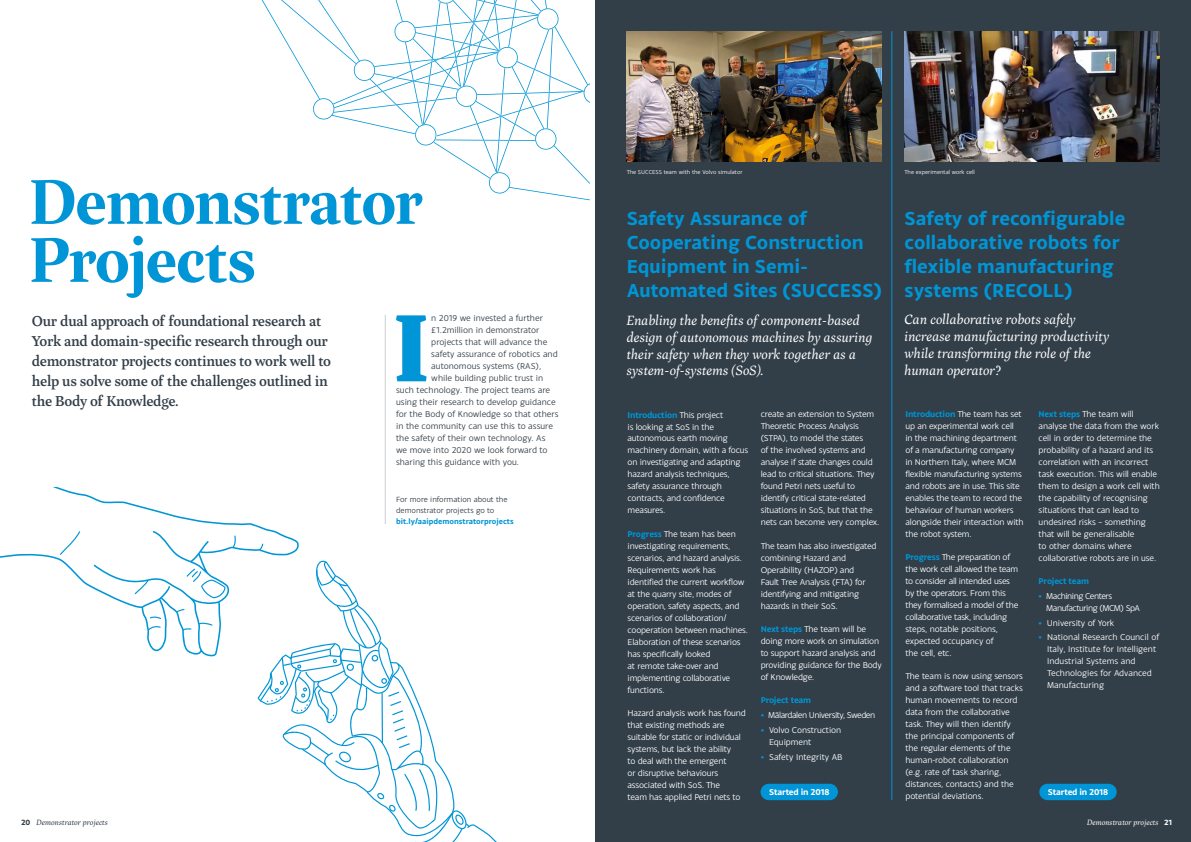
<style>
.page{position:relative;width:1191px;height:842px;background:#fff}
.page>*{position:absolute;margin:0;border:0;box-sizing:border-box;transform-origin:0 0}
.t1{font:900 99.9px "Inka A Text";color:#0095d6}
.t2{font:700 66px/58px "Inka A Title";letter-spacing:-.02em;color:#0095d6}
.t3{font:700 20px/24px "Monsal Gothic";color:#0095d6}
.t4{font:500 15px/20px "Inka A Text";letter-spacing:-.02em;color:#323e48}
.t5{font:italic 14px/16.8px "Inka A Text";color:#fff}
.t6{font:9px/12px "Monsal Gothic";letter-spacing:-.02em;color:#fff}
.t7{font:9px "Monsal Gothic";color:#323e48}
.t8{font:9px/12px "Monsal Gothic";color:#fff}
.t9{font:9px/12px "Monsal Gothic";letter-spacing:-.05em;color:#fff}
.t10{font:700 9px "Monsal Gothic";letter-spacing:-.02em;color:#fff}
.t11{font:700 9px "Monsal Gothic";letter-spacing:-.02em;color:#0095d6}
.t12{font:8px/11px "Monsal Gothic";color:#323e48}
.t13{font:700 8px "Monsal Gothic";color:#0095d6}
.t14{font:italic 8px "Inka A Text";color:#323e48}
.t15{font:italic 8px "Inka A Text";color:#fff}
.t16{font:6px "Monsal Gothic";color:#fff}
.s1{font-weight:700;color:#0095d6}
.s2{font-weight:800;color:#0095d6}
.s3{font-family:"Monsal Gothic";font-weight:700;font-style:normal}
</style>
<div class="page">
<div style="left:595px;top:0;width:596px;height:842px;background:#323e48"></div>
<img style="left:904px;top:31px;width:255px;height:130px">
<hr style="left:891px;top:31px;width:1px;height:769px;background:#0095d6">
<img style="left:626px;top:31px;width:256px;height:130px">
<div style="left:1039px;top:784px;width:77px;height:16px;background:#0095d6;border-radius:8px"></div>
<div style="left:760px;top:784px;width:78px;height:16px;background:#0095d6;border-radius:8px"></div>
<hr style="left:385px;top:315px;width:1px;height:209px;background:#cdd1d3">
<svg style="left:261px;top:0;width:329px;height:200px"></svg>
<svg style="left:0;top:488px;width:299px;height:168px"></svg>
<svg style="left:150px;top:616px;width:11px;height:3px"></svg>
<svg style="left:187px;top:569px;width:39px;height:29px"></svg>
<svg style="left:60px;top:531px;width:20px;height:24px"></svg>
<svg style="left:257px;top:560px;width:240px;height:282px"></svg>
<h2 class="t2" style="left:29px;top:173px;width:396px">Demonstrator<br>Projects</h2>
<h3 class="t4" style="left:32px;top:311px;width:301px">Our dual approach of foundational research at York and domain-specific research through our demonstrator projects continues to work well to help us solve some of the challenges outlined in the Body of Knowledge.</h3>
<h1 class="t1" style="left:392px;top:288px;width:39px">I</h1>
<p class="t7" style="left:431px;top:313px;width:113px">n 2019 we invested a further</p>
<p class="t7" style="left:431px;top:325px;width:110px">£1.2million in demonstrator</p>
<p class="t7" style="left:431px;top:337px;width:118px">projects that will advance the</p>
<p class="t7" style="left:431px;top:349px;width:128px">safety assurance of robotics and</p>
<p class="t7" style="left:431px;top:361px;width:111px">autonomous systems (RAS),</p>
<p class="t7" style="left:431px;top:373px;width:113px">while building public trust in</p>
<p class="t7" style="left:396px;top:385px;width:156px">such technology. The project teams are</p>
<p class="t7" style="left:396px;top:397px;width:161px">using their research to develop guidance</p>
<p class="t7" style="left:396px;top:409px;width:164px">for the Body of Knowledge so that others</p>
<p class="t7" style="left:396px;top:421px;width:159px">in the community can use this to assure</p>
<p class="t7" style="left:396px;top:433px;width:151px">the safety of their own technology. As</p>
<p class="t7" style="left:396px;top:445px;width:153px">we move into 2020 we look forward to</p>
<p class="t7" style="left:396px;top:457px;width:125px">sharing this guidance with you.</p>
<p class="t12" style="left:396px;top:494px;width:113px">For more information about the demonstrator projects go to</p>
<p class="t13" style="left:396px;top:516px;width:119px">bit.ly/aaipdemonstratorprojects</p>
<p class="t16" style="left:626px;top:168px;width:117px">The SUCCESS team with the Volvo simulator</p>
<p class="t16" style="left:904px;top:168px;width:72px">The experimental work cell</p>
<h3 class="t3" style="left:626px;top:206px;width:257px">Safety Assurance of<br>Cooperating Construction<br>Equipment in Semi-<br>Automated Sites (SUCCESS)</h3>
<h3 class="t5" style="left:626px;top:312px;width:247px">Enabling the benefits of component-based design of autonomous machines by assuring their safety when they work together as a system-of-systems (SoS).</h3>
<h3 class="t3" style="left:904px;top:206px;width:222px">Safety of reconfigurable collaborative robots for flexible manufacturing systems (RECOLL)</h3>
<h3 class="t5" style="left:904px;top:311px;width:206px">Can collaborative robots safely increase manufacturing productivity while transforming the role of the human operator?</h3>
<p class="t6" style="left:627px;top:408px;width:122px"><span class="s1">Introduction</span> This project<br>is looking at SoS in the autonomous earth moving machinery domain, with a focus on investigating and adapting hazard analysis techniques, safety assurance through contracts, and confidence measures.</p>
<p class="t6" style="left:627px;top:527px;width:122px"><span class="s1">Progress</span> The team has been investigating requirements, scenarios, and hazard analysis.<br>Requirements work has identified the current workflow at the quarry site, modes of operation, safety aspects, and scenarios of collaboration/ cooperation between machines.<br>Elaboration of these scenarios has specifically looked<br>at remote take-over and implementing collaborative functions.</p>
<p class="t6" style="left:627px;top:707px;width:120px">Hazard analysis work has found that existing methods are suitable for static or individual systems, but lack the ability<br>to deal with the emergent<br>or disruptive behaviours associated with SoS. The<br>team has applied Petri nets to</p>
<p class="t6" style="left:905px;top:407px;width:120px"><span class="s1">Introduction</span> The team has set up an experimental work cell<br>in the machining department of a manufacturing company in Northern Italy, where MCM flexible manufacturing systems and robots are in use. This site enables the team to record the behaviour of human workers alongside their interaction with the robot system.</p>
<p class="t6" style="left:905px;top:551px;width:114px"><span class="s1">Progress</span> The preparation of the work cell allowed the team to consider all intended uses by the operators. From this they formalised a model of the collaborative task, including steps, notable positions, expected occupancy of<br>the cell, etc.</p>
<p class="t6" style="left:905px;top:670px;width:119px">The team is now using sensors and a software tool that tracks human movements to record data from the collaborative task. They will then identify the principal components of the regular elements of the human-robot collaboration (e.g. rate of task sharing, distances, contacts) and the potential deviations.</p>
<p class="t6" style="left:1038px;top:407px;width:123px"><span class="s1">Next steps</span> The team will analyse the data from the work cell in order to determine the probability of a hazard and its correlation with an incorrect task execution. This will enable them to design a work cell with the capability of recognising situations that can lead to undesired risks – something that will be generalisable<br>to other domains where collaborative robots are in use.</p>
<p class="t11" style="left:1038px;top:575px;width:52px">Project team</p>
<p class="t9" style="left:1046px;top:589px;width:95px;text-indent:-8px"><span class="s2">•</span> Machining Centers<br>Manufacturing (MCM) SpA</p>
<p class="t6" style="left:1038px;top:616px;width:77px"><span class="s2">•</span> University of York</p>
<p class="t8" style="left:1047px;top:631px;width:114px;text-indent:-8px"><span class="s2">•</span> National Research Council of<br>Italy, Institute for Intelligent<br>Industrial Systems and<br>Technologies for Advanced<br>Manufacturing</p>
<p class="t6" style="left:760px;top:408px;width:120px">create an extension to System<br>Theoretic Process Analysis (STPA), to model the states<br>of the involved systems and analyse if state changes could lead to critical situations. They found Petri nets useful to identify critical state-related situations in SoS, but that the nets can become very complex.</p>
<p class="t6" style="left:760px;top:539px;width:117px">The team has also investigated combining Hazard and<br>Operability (HAZOP) and<br>Fault Tree Analysis (FTA) for identifying and mitigating hazards in their SoS.</p>
<p class="t6" style="left:760px;top:623px;width:123px"><span class="s1">Next steps</span> The team will be doing more work on simulation to support hazard analysis and providing guidance for the Body of Knowledge.</p>
<p class="t11" style="left:760px;top:694px;width:52px">Project team</p>
<p class="t9" style="left:760px;top:709px;width:116px"><span class="s2">•</span> Mälardalen University, Sweden</p>
<p class="t6" style="left:769px;top:724px;width:74px;text-indent:-8px"><span class="s2">•</span> Volvo Construction<br>Equipment</p>
<p class="t8" style="left:760px;top:751px;width:83px"><span class="s2">•</span> Safety Integrity AB</p>
<p class="t10" style="left:769px;top:786px;width:62px">Started in 2018</p>
<p class="t10" style="left:1048px;top:786px;width:62px">Started in 2018</p>
<p class="t14" style="left:21px;top:818px;width:88px"><span class="s3">20</span> Demonstrator projects</p>
<p class="t15" style="left:1087px;top:818px;width:86px">Demonstrator projects <span class="s3">21</span></p>
</div>
